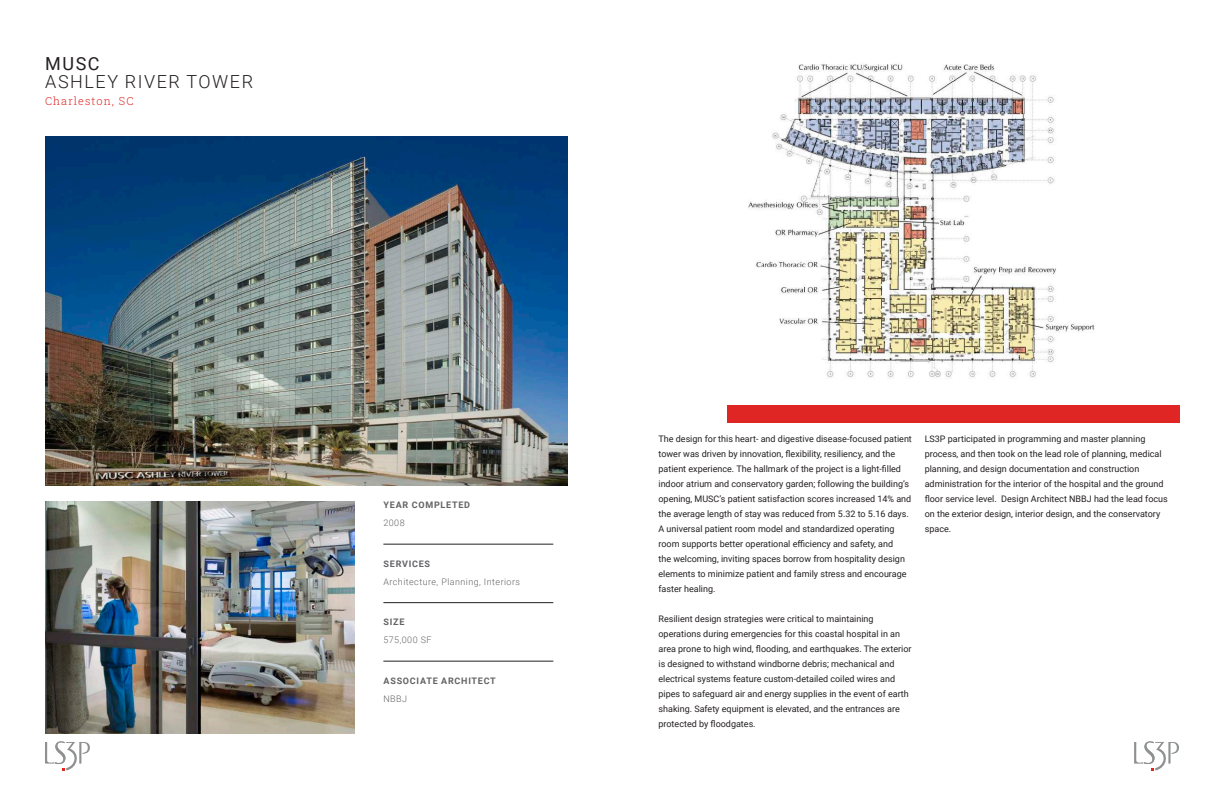
<style>
.page{position:relative;width:1224px;height:792px;background:#fff}
.page>*{position:absolute;margin:0;border:0;box-sizing:border-box;transform-origin:0 0}
.t1{font:300 18px "Roboto";letter-spacing:.085em;color:#231f20}
.t2{font:18px "Roboto";color:#231f20}
.t3{font:300 11px "Roboto Slab";letter-spacing:.1em;color:#e02525}
.t4{font:9px/15px "Roboto";color:#231f20}
.t5{font:300 9px "Roboto";letter-spacing:.05em;color:#636366}
.t6{font:700 9px "Roboto";letter-spacing:.085em;color:#636366}
</style>
<div class="page">
<img style="left:45px;top:502px;width:310px;height:232px">
<img style="left:45px;top:137px;width:522px;height:349px">
<div style="left:727px;top:405px;width:453px;height:18px;background:#e02525"></div>
<hr style="left:383px;top:544px;width:170px;height:1px;background:#231f20">
<hr style="left:383px;top:602px;width:170px;height:1px;background:#231f20">
<hr style="left:383px;top:661px;width:170px;height:1px;background:#231f20">
<img style="left:748px;top:64px;width:347px;height:315px">
<svg style="left:45px;top:741px;width:45px;height:30px"></svg>
<svg style="left:1134px;top:741px;width:45px;height:30px"></svg>
<h1 class="t2" style="left:45px;top:51px;width:56px">MUSC</h1>
<h1 class="t1" style="left:45px;top:69px;width:209px">ASHLEY RIVER TOWER</h1>
<p class="t3" style="left:45px;top:94px;width:90px">Charleston, SC</p>
<p class="t6" style="left:384px;top:499px;width:88px">YEAR COMPLETED</p>
<p class="t5" style="left:383px;top:517px;width:23px">2008</p>
<p class="t6" style="left:384px;top:557px;width:48px">SERVICES</p>
<p class="t5" style="left:383px;top:575px;width:138px">Architecture, Planning, Interiors</p>
<p class="t6" style="left:384px;top:616px;width:22px">SIZE</p>
<p class="t5" style="left:383px;top:634px;width:50px">575,000 SF</p>
<p class="t6" style="left:384px;top:674px;width:114px">ASSOCIATE ARCHITECT</p>
<p class="t5" style="left:383px;top:692px;width:25px">NBBJ</p>
<p class="t4" style="left:659px;top:431px;width:255px">The design for this heart- and digestive disease-focused patient tower was driven by innovation, flexibility, resiliency, and the patient experience. The hallmark of the project is a light-filled indoor atrium and conservatory garden; following the building’s opening, MUSC’s patient satisfaction scores increased 14% and the average length of stay was reduced from 5.32 to 5.16 days.<br>A universal patient room model and standardized operating room supports better operational efficiency and safety, and<br>the welcoming, inviting spaces borrow from hospitality design elements to minimize patient and family stress and encourage faster healing.</p>
<p class="t4" style="left:659px;top:611px;width:255px">Resilient design strategies were critical to maintaining operations during emergencies for this coastal hospital in an area prone to high wind, flooding, and earthquakes. The exterior is designed to withstand windborne debris; mechanical and electrical systems feature custom-detailed coiled wires and pipes to safeguard air and energy supplies in the event of earth shaking. Safety equipment is elevated, and the entrances are protected by floodgates.</p>
<p class="t4" style="left:925px;top:431px;width:245px">LS3P participated in programming and master planning process, and then took on the lead role of planning, medical planning, and design documentation and construction administration for the interior of the hospital and the ground floor service level. Design Architect NBBJ had the lead focus on the exterior design, interior design, and the conservatory space.</p>
</div>
